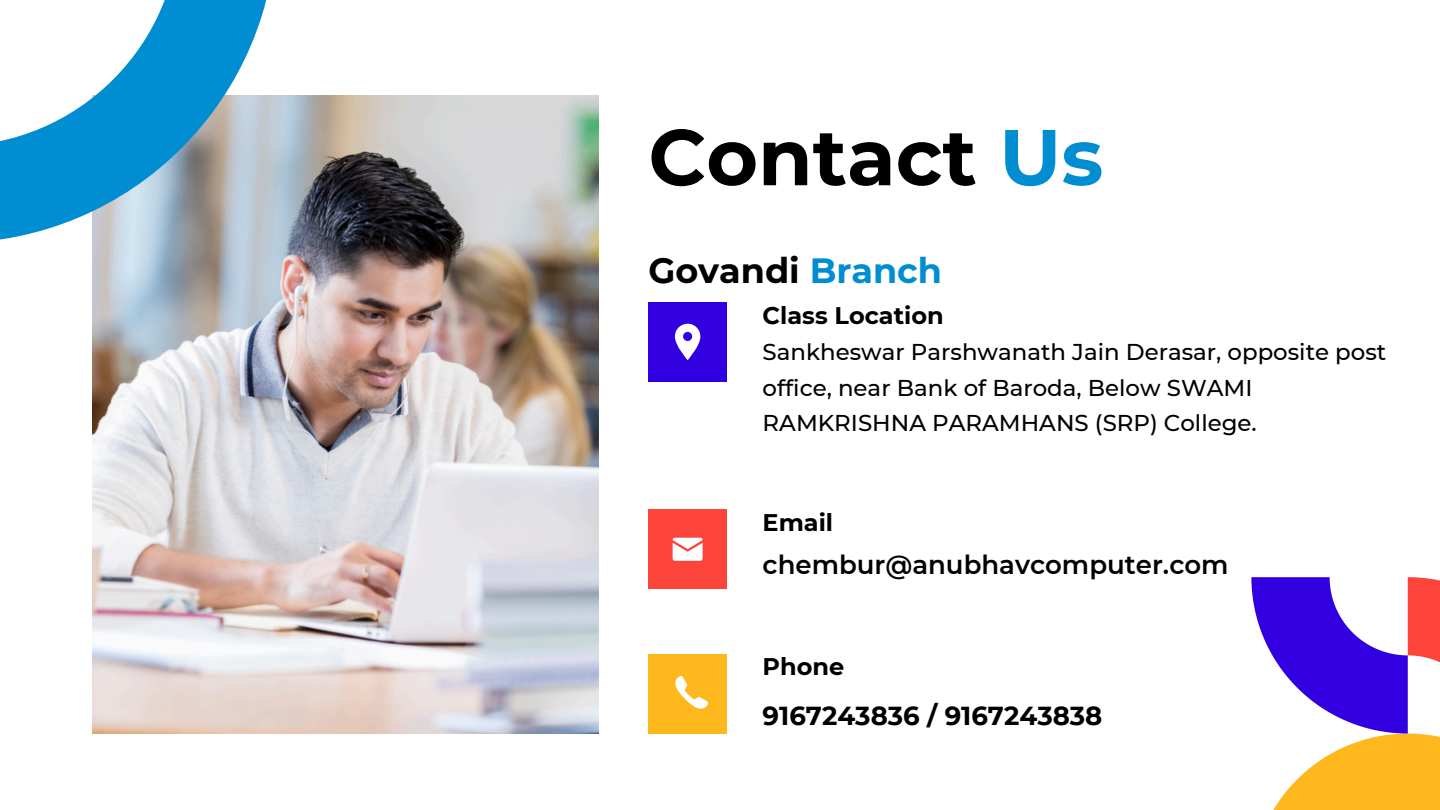
<style>
.page{position:relative;width:1440px;height:810px;background:#fff}
.page>*{position:absolute;margin:0;border:0;box-sizing:border-box;transform-origin:0 0}
.t1{font:700 79px "Montserrat";color:#000}
.t2{font:700 35px "Montserrat";color:#000}
.t3{font:600 26px "Montserrat";color:#000}
.t4{font:700 26px "Montserrat";color:#000}
.t5{font:700 24px "Montserrat";color:#000}
.t6{font:500 22.9px/35.1px "Montserrat";color:#000}
.s1{color:#008dd2}
</style>
<div class="page">
<img style="left:93px;top:96px;width:505px;height:637px">
<svg style="left:0;top:0;width:277px;height:243px"></svg>
<div style="left:648px;top:509px;width:79px;height:80px;background:#fd443a"></div>
<svg style="left:673px;top:538px;width:30px;height:23px"></svg>
<div style="left:648px;top:654px;width:79px;height:80px;background:#ffb71e"></div>
<svg style="left:675px;top:676px;width:33px;height:33px"></svg>
<div style="left:648px;top:302px;width:79px;height:80px;background:#3200e0"></div>
<svg style="left:1251px;top:577px;width:189px;height:233px"></svg>
<svg style="left:675px;top:324px;width:25px;height:36px"></svg>
<p class="t1" style="left:648px;top:109px;width:456px">Contact <span class="s1">Us</span></p>
<p class="t2" style="left:648px;top:249px;width:295px">Govandi <span class="s1">Branch</span></p>
<h3 class="t5" style="left:763px;top:300px;width:183px">Class Location</h3>
<p class="t6" style="left:763px;top:335px;width:625px">Sankheswar Parshwanath Jain Derasar, opposite post office, near Bank of Baroda, Below SWAMI<br>RAMKRISHNA PARAMHANS (SRP) College.</p>
<p class="t5" style="left:763px;top:508px;width:72px">Email</p>
<h1 class="t3" style="left:763px;top:549px;width:467px">chembur@anubhavcomputer.com</h1>
<h2 class="t5" style="left:763px;top:652px;width:83px">Phone</h2>
<p class="t4" style="left:763px;top:699px;width:341px">9167243836 / 9167243838</p>
</div>
